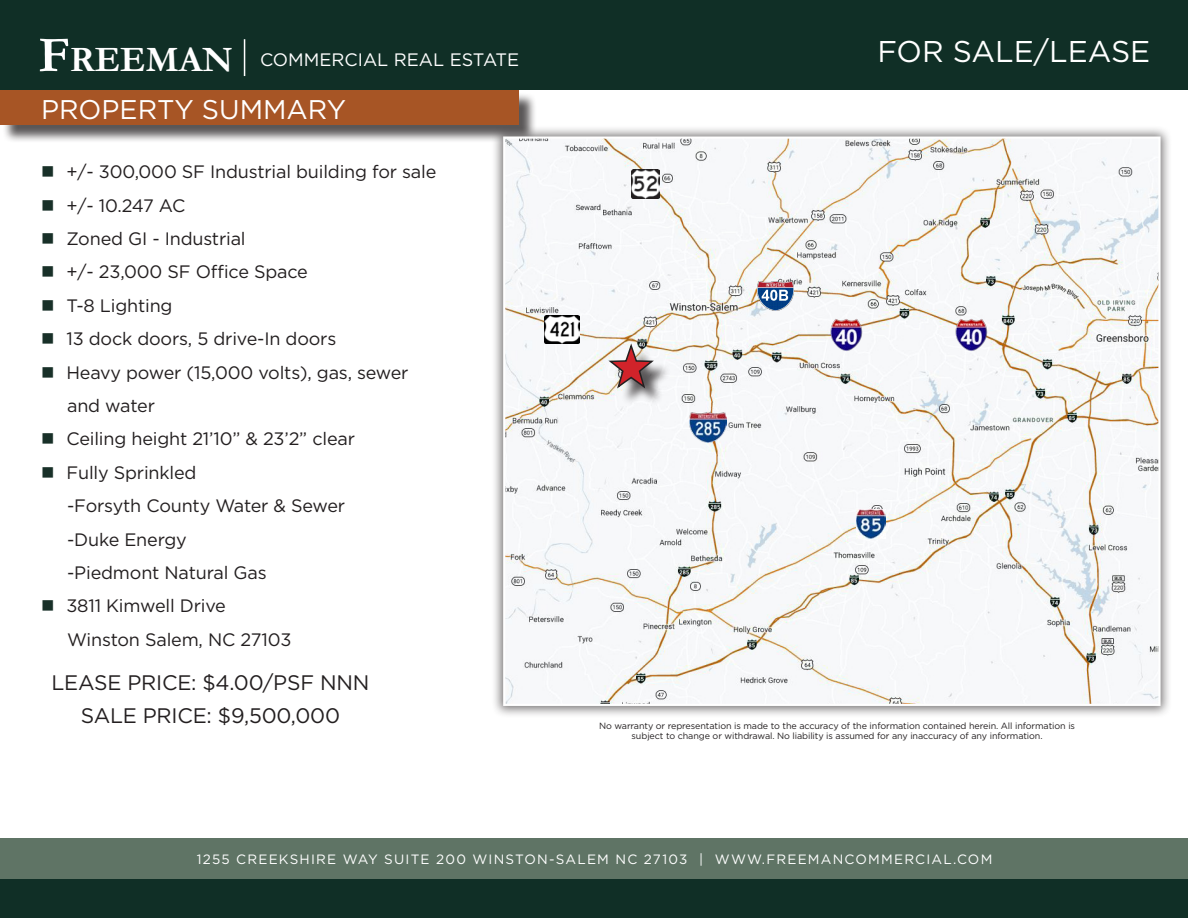
<style>
.page{position:relative;width:1188px;height:918px;background:#fff}
.page>*{position:absolute;margin:0;border:0;box-sizing:border-box;transform-origin:0 0}
.t1{font:700 36px "Garamond";color:#fff}
.t2{font:30px "Gotham";color:#fff}
.t3{font:27px "Gotham";color:#fff}
.t4{font:21px "Gotham";letter-spacing:-.01em;color:#231f20}
.t5{font:18px/33.5px "Gotham";letter-spacing:-.01em;color:#231f20}
.t6{font:18px "Gotham";color:#fff}
.t7{font:13.5px "Gotham";letter-spacing:.09em;color:#fff}
.t8{font:9px/10.8px "Gotham";letter-spacing:-.01em;color:#231f20;text-align:center}
.s1{font-size:51px}
.s2{color:#183028}
</style>
<div class="page">
<div style="left:2px;top:92px;width:535px;height:51px;background:#231f20;opacity:.75"></div>
<div style="left:0;top:90px;width:518px;height:34px;background:#a75525"></div>
<div style="left:491px;top:125px;width:681px;height:593px;background:#231f20;opacity:.6"></div>
<img style="left:506px;top:140px;width:652px;height:563px">
<img style="left:757px;top:281px;width:37px;height:29px">
<img style="left:631px;top:170px;width:28px;height:28px">
<img style="left:953px;top:317px;width:37px;height:36px">
<img style="left:544px;top:315px;width:36px;height:28px">
<img style="left:829px;top:317px;width:36px;height:36px">
<img style="left:690px;top:413px;width:37px;height:29px">
<img style="left:857px;top:510px;width:28px;height:28px">
<div style="left:612px;top:347px;width:59px;height:59px;background:#231f20;opacity:.75"></div>
<svg style="left:606px;top:344px;width:50px;height:46px"></svg>
<div style="left:1px;top:839px;width:1187px;height:79px;background:#102f26"></div>
<div style="left:1px;top:839px;width:1187px;height:40px;background:#5f7465"></div>
<div style="left:1px;top:0;width:1187px;height:90px;background:#102f26"></div>
<hr style="left:244px;top:39px;width:1px;height:37px;background:#fff">
<p class="t1" style="left:38px;top:35px;width:196px"><span class="s1">F</span>REEMAN</p>
<p class="t6" style="left:260px;top:48px;width:261px">COMMERCIAL REAL ESTATE</p>
<p class="t3" style="left:41px;top:92px;width:307px">PROPERTY SUMMARY</p>
<p class="t5" style="left:41px;top:155px;width:397px"><span class="s2">■</span> +/- 300,000 SF Industrial building for sale</p>
<p class="t5" style="left:41px;top:188px;width:146px"><span class="s2">■</span> +/- 10.247 AC</p>
<p class="t5" style="left:41px;top:222px;width:206px"><span class="s2">■</span> Zoned GI - Industrial</p>
<p class="t5" style="left:41px;top:255px;width:268px"><span class="s2">■</span> +/- 23,000 SF Office Space</p>
<p class="t5" style="left:41px;top:288px;width:133px"><span class="s2">■</span> T-8 Lighting</p>
<p class="t5" style="left:41px;top:322px;width:297px"><span class="s2">■</span> 13 dock doors, 5 drive-In doors</p>
<p class="t5" style="left:67px;top:355px;width:343px;text-indent:-26px"><span class="s2">■</span> Heavy power (15,000 volts), gas, sewer and water</p>
<p class="t5" style="left:41px;top:422px;width:315px"><span class="s2">■</span> Ceiling height 21’10” &amp; 23’2” clear</p>
<p class="t5" style="left:67px;top:455px;width:280px;text-indent:-26px"><span class="s2">■</span> Fully Sprinkled<br>-Forsyth County Water &amp; Sewer -Duke Energy<br>-Piedmont Natural Gas</p>
<p class="t5" style="left:67px;top:589px;width:226px;text-indent:-26px"><span class="s2">■</span> 3811 Kimwell Drive<br>Winston Salem, NC 27103</p>
<p class="t4" style="left:51px;top:669px;width:319px">LEASE PRICE: $4.00/PSF NNN</p>
<p class="t4" style="left:81px;top:702px;width:261px">SALE PRICE: $9,500,000</p>
<p class="t2" style="left:877px;top:32px;width:275px">FOR SALE/LEASE</p>
<p class="t8" style="left:599px;top:720px;width:477px">No warranty or representation is made to the accuracy of the information contained herein. All information is subject to change or withdrawal. No liability is assumed for any inaccuracy of any information.</p>
<p class="t7" style="left:197px;top:851px;width:797px">1255 CREEKSHIRE WAY SUITE 200 WINSTON-SALEM NC 27103 | WWW.FREEMANCOMMERCIAL.COM</p>
</div>
